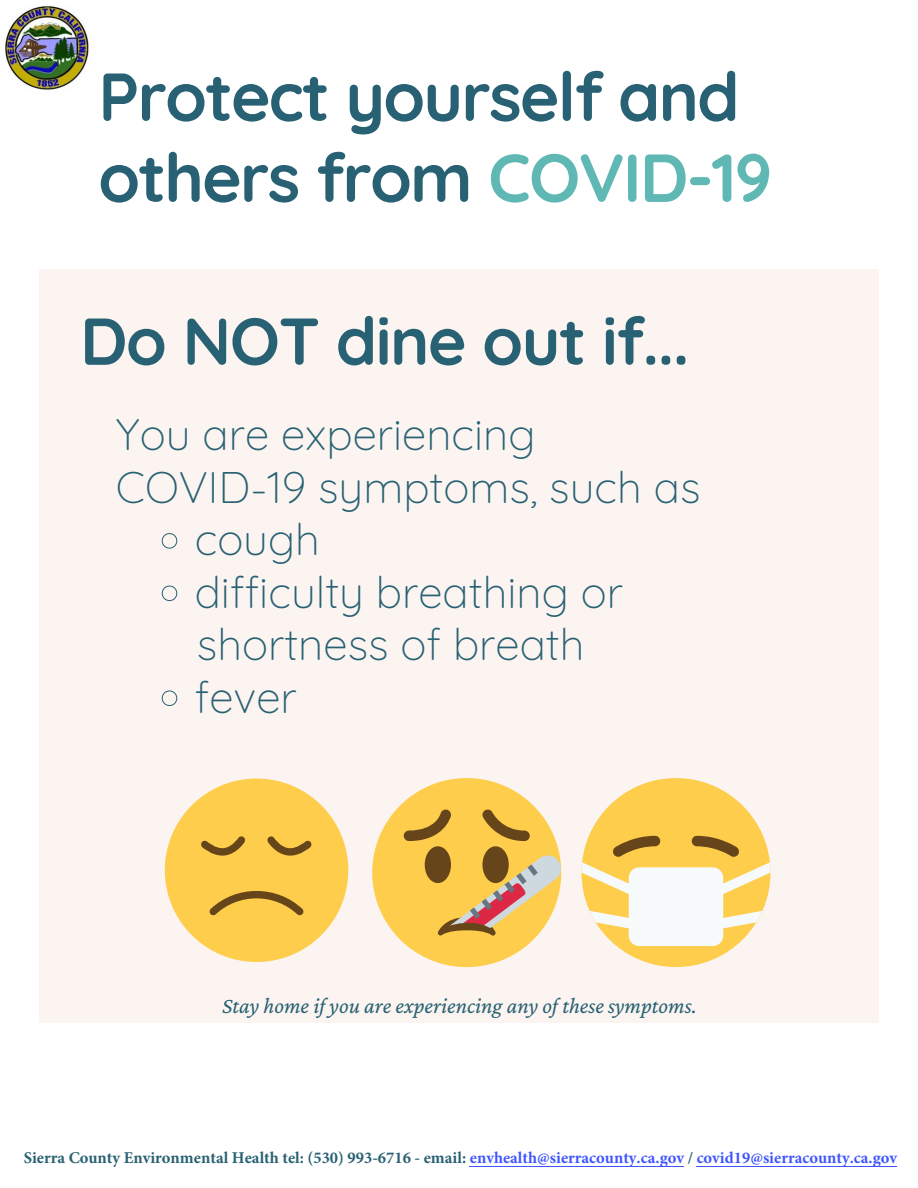
<style>
.page{position:relative;width:918px;height:1188px;background:#fff}
.page>*{position:absolute;margin:0;border:0;box-sizing:border-box;transform-origin:0 0}
.t1{font:700 67.8px/81px "Quicksand";letter-spacing:-.025em;color:#286173}
.t2{font:700 66.15px "Quicksand";letter-spacing:-.02em;color:#286173}
.t3{font:300 44.1px/52.5px "Quicksand";color:#286173}
.t4{font:italic 22.65px "Crimson Pro";color:#286173}
.t5{font:700 16.5px "Minion Pro";color:#286173}
.s1{color:#5fb8b4}
.s2{color:#4055ff}
</style>
<div class="page">
<div style="left:39px;top:269px;width:840px;height:753px;background:#fbf4f0"></div>
<svg style="left:372px;top:778px;width:189px;height:189px"></svg>
<div style="left:581px;top:778px;width:189px;height:189px;background:#fecd4b;border-radius:50%"></div>
<svg style="left:581px;top:836px;width:189px;height:110px"></svg>
<svg style="left:165px;top:779px;width:183px;height:183px"></svg>
<svg style="left:162px;top:533px;width:15px;height:16px"></svg>
<svg style="left:162px;top:585px;width:15px;height:16px"></svg>
<svg style="left:162px;top:690px;width:15px;height:16px"></svg>
<hr style="left:697px;top:1166px;width:200px;height:1px;background:#4055ff">
<hr style="left:470px;top:1166px;width:214px;height:1px;background:#4055ff">
<img style="left:5px;top:5px;width:84px;height:85px">
<h1 class="t1" style="left:98px;top:55px;width:675px">Protect yourself and others from <span class="s1">COVID-19</span></h1>
<h2 class="t2" style="left:80px;top:299px;width:611px">Do NOT dine out if...</h2>
<h3 class="t3" style="left:116px;top:408px;width:586px">You are experiencing<br>COVID-19 symptoms, such as</h3>
<h3 class="t3" style="left:195px;top:513px;width:430px">cough<br>difficulty breathing or</h3>
<h3 class="t3" style="left:197px;top:618px;width:389px">shortness of breath</h3>
<h3 class="t3" style="left:195px;top:670px;width:103px">fever</h3>
<h3 class="t4" style="left:222px;top:993px;width:476px">Stay home if you are experiencing any of these symptoms.</h3>
<p class="t5" style="left:24px;top:1146px;width:875px">Sierra County Environmental Health tel: (530) 993-6716 - email: <span class="s2">envhealth@sierracounty.ca.gov</span> / <span class="s2">covid19@sierracounty.ca.gov</span></p>
</div>
